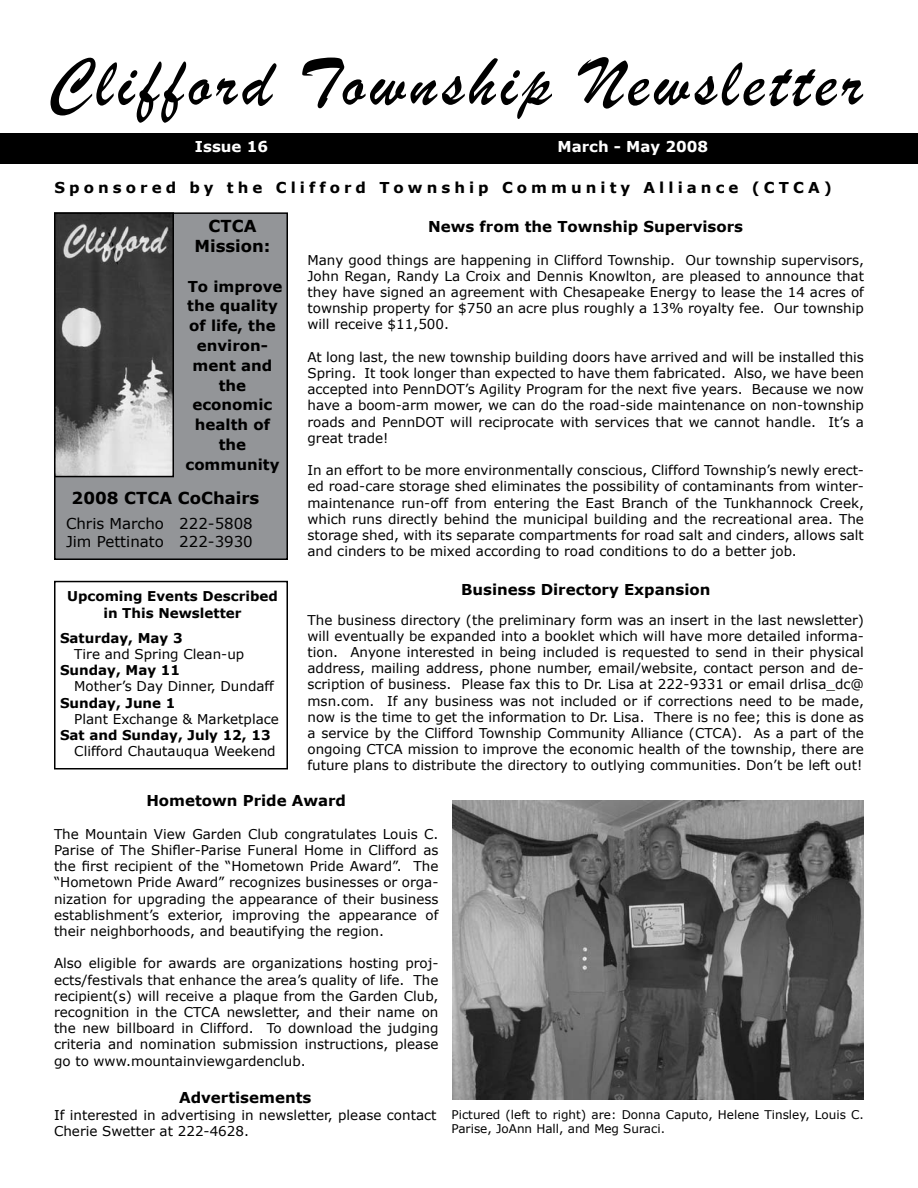
<style>
.page{position:relative;width:918px;height:1188px;background:#fff}
.page>*{position:absolute;margin:0;border:0;box-sizing:border-box;transform-origin:0 0}
.t1{font:72px "Brush Script";letter-spacing:.07em;color:#000}
.t2{font:700 16.5px/19.8px "Verdana";color:#000;text-align:center}
.t3{font:700 15px/19.8px "Verdana";color:#000;text-align:center}
.t4{font:700 15px "Verdana";letter-spacing:.27em;color:#000}
.t5{font:15px/18px "Verdana";color:#000}
.t6{font:700 15px "Verdana";color:#fff}
.t7{font:13.5px/16.2px "Verdana";color:#000;text-align:justify}
.t8{font:700 13.5px/16.2px "Verdana";color:#000;text-align:center}
.t9{font:12px/14.4px "Verdana";color:#000}
</style>
<div class="page">
<div style="left:0;top:133px;width:918px;height:31px;background:#000"></div>
<div style="left:55px;top:213px;width:232px;height:346px;background:#939598"></div>
<div style="left:54px;top:212px;width:234px;height:348px;border:2px solid #000"></div>
<img style="left:57px;top:215px;width:114px;height:259px">
<div style="left:54px;top:212px;width:120px;height:265px;border:2px solid #000"></div>
<div style="left:54px;top:581px;width:234px;height:189px;border:2px solid #000"></div>
<img style="left:453px;top:800px;width:410px;height:300px">
<h1 class="t1" style="left:48px;top:39px;width:816px">Clifford Township Newsletter</h1>
<p class="t6" style="left:195px;top:137px;width:75px">Issue 16</p>
<p class="t6" style="left:558px;top:137px;width:152px">March - May 2008</p>
<p class="t4" style="left:55px;top:178px;width:779px">Sponsored by the Clifford Township Community Alliance (CTCA)</p>
<p class="t2" style="left:194px;top:216px;width:78px">CTCA<br>Mission:</p>
<p class="t3" style="left:186px;top:276px;width:98px">To improve the quality of life, the environ&shy;ment and the economic health of the community</p>
<p class="t2" style="left:72px;top:487px;width:189px">2008 CTCA CoChairs</p>
<p class="t5" style="left:66px;top:514px;width:188px">Chris Marcho 222-5808<br>Jim Pettinato 222-3930</p>
<p class="t3" style="left:428px;top:216px;width:316px">News from the Township Supervisors</p>
<p class="t7" style="left:307px;top:251px;width:558px">Many good things are happening in Clifford Township. Our township supervisors, John Regan, Randy La Croix and Dennis Knowlton, are pleased to announce that they have signed an agreement with Chesapeake Energy to lease the 14 acres of township property for $750 an acre plus roughly a 13% royalty fee. Our township will receive $11,500.</p>
<p class="t7" style="left:307px;top:348px;width:558px">At long last, the new township building doors have arrived and will be installed this Spring. It took longer than expected to have them fabricated. Also, we have been accepted into PennDOT’s Agility Program for the next five years. Because we now have a boom-arm mower, we can do the road-side maintenance on non-township roads and PennDOT will reciprocate with services that we cannot handle. It’s a great trade!</p>
<p class="t7" style="left:307px;top:462px;width:558px">In an effort to be more environmentally conscious, Clifford Township’s newly erect&shy;ed road-care storage shed eliminates the possibility of contaminants from winter&shy;maintenance run-off from entering the East Branch of the Tunkhannock Creek, which runs directly behind the municipal building and the recreational area. The storage shed, with its separate compartments for road salt and cinders, allows salt and cinders to be mixed according to road conditions to do a better job.</p>
<p class="t3" style="left:461px;top:579px;width:251px">Business Directory Expansion</p>
<p class="t7" style="left:307px;top:611px;width:558px">The business directory (the preliminary form was an insert in the last newsletter) will eventually be expanded into a booklet which will have more detailed informa&shy;tion. Anyone interested in being included is requested to send in their physical address, mailing address, phone number, email/website, contact person and de&shy;scription of business. Please fax this to Dr. Lisa at 222-9331 or email drlisa_dc@ msn.com. If any business was not included or if corrections need to be made, now is the time to get the information to Dr. Lisa. There is no fee; this is done as a service by the Clifford Township Community Alliance (CTCA). As a part of the ongoing CTCA mission to improve the economic health of the township, there are future plans to distribute the directory to outlying communities. Don’t be left out!</p>
<p class="t3" style="left:146px;top:791px;width:201px">Hometown Pride Award</p>
<p class="t7" style="left:54px;top:825px;width:386px">The Mountain View Garden Club congratulates Louis C.<br>Parise of The Shifler-Parise Funeral Home in Clifford as the first recipient of the “Hometown Pride Award”. The “Hometown Pride Award” recognizes businesses or orga&shy;nization for upgrading the appearance of their business establishment’s exterior, improving the appearance of their neighborhoods, and beautifying the region.</p>
<p class="t7" style="left:54px;top:955px;width:386px">Also eligible for awards are organizations hosting proj&shy;ects/festivals that enhance the area’s quality of life. The recipient(s) will receive a plaque from the Garden Club, recognition in the CTCA newsletter, and their name on the new billboard in Clifford. To download the judging criteria and nomination submission instructions, please go to www.mountainviewgardenclub.</p>
<p class="t8" style="left:67px;top:588px;width:212px">Upcoming Events Described in This Newsletter</p>
<p class="t8" style="left:60px;top:629px;width:124px">Saturday, May 3</p>
<p class="t7" style="left:74px;top:645px;width:172px">Tire and Spring Clean-up</p>
<p class="t8" style="left:60px;top:662px;width:121px">Sunday, May 11</p>
<p class="t7" style="left:74px;top:678px;width:201px">Mother’s Day Dinner, Dundaff</p>
<p class="t8" style="left:60px;top:694px;width:117px">Sunday, June 1</p>
<p class="t7" style="left:74px;top:710px;width:206px">Plant Exchange &amp; Marketplace</p>
<p class="t8" style="left:60px;top:726px;width:212px">Sat and Sunday, July 12, 13</p>
<p class="t7" style="left:74px;top:743px;width:203px">Clifford Chautauqua Weekend</p>
<p class="t3" style="left:179px;top:1088px;width:134px">Advertisements</p>
<p class="t7" style="left:54px;top:1106px;width:384px">If interested in advertising in newsletter, please contact<br>Cherie Swetter at 222-4628.</p>
<p class="t9" style="left:452px;top:1107px;width:414px">Pictured (left to right) are: Donna Caputo, Helene Tinsley, Louis C.<br>Parise, JoAnn Hall, and Meg Suraci.</p>
</div>
